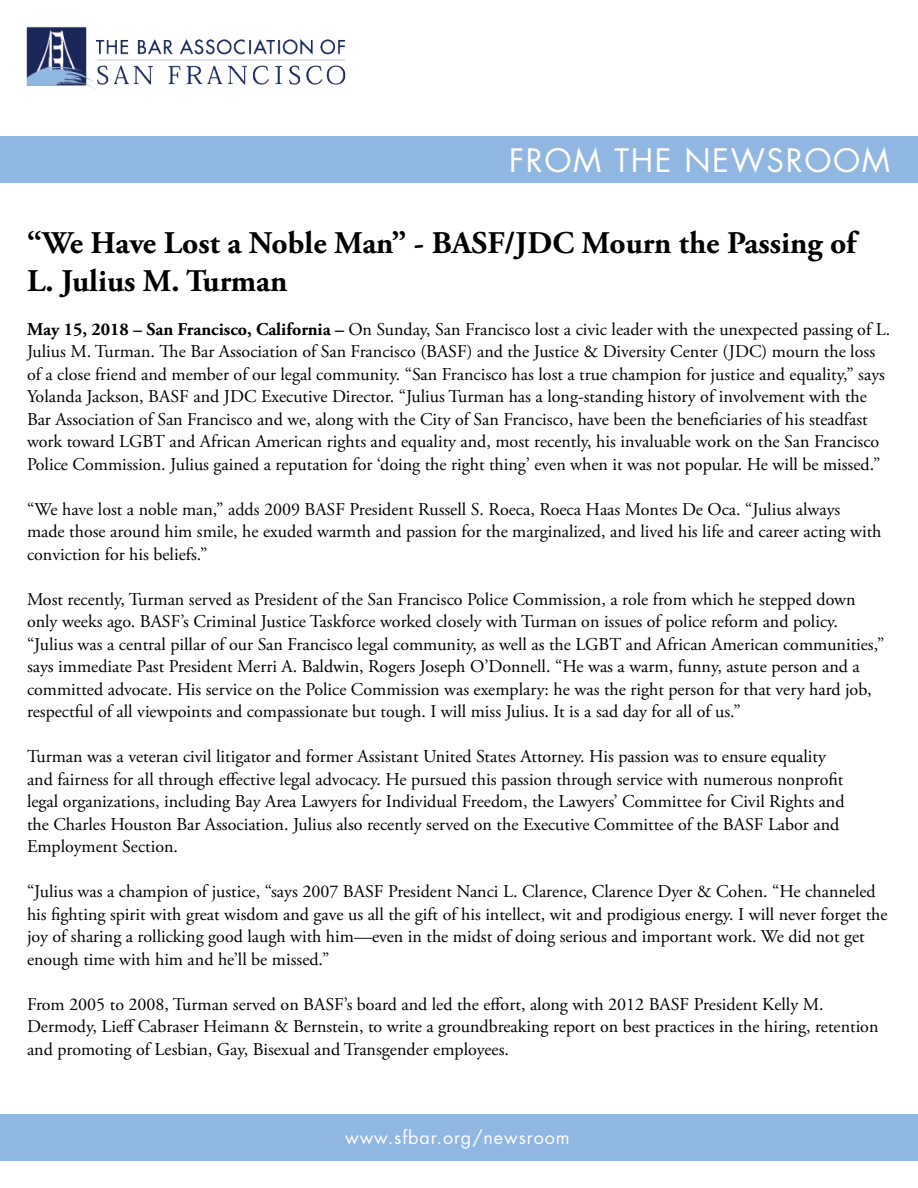
<style>
.page{position:relative;width:918px;height:1188px;background:#fff}
.page>*{position:absolute;margin:0;border:0;box-sizing:border-box;transform-origin:0 0}
.t1{font:700 31.5px/37.8px "Adobe Garamond Pro";color:#000}
.t2{font:31.5px "Futura Std";letter-spacing:.05em;color:#fff}
.t3{font:18px/22.5px "Adobe Garamond Pro";color:#000}
.t4{font:18px "Futura Std";letter-spacing:.05em;color:#fff}
.s1{font-weight:700}
</style>
<div class="page">
<img style="left:26px;top:26px;width:320px;height:64px">
<div style="left:0;top:137px;width:918px;height:46px;background:#90b7e1"></div>
<div style="left:0;top:1115px;width:918px;height:46px;background:#90b7e1"></div>
<h1 class="t2" style="left:509px;top:140px;width:382px">FROM THE NEWSROOM</h1>
<h1 class="t1" style="left:27px;top:225px;width:831px">“We Have Lost a Noble Man” - BASF/JDC Mourn the Passing of<br>L. Julius M. Turman</h1>
<p class="t3" style="left:27px;top:319px;width:865px"><span class="s1">May 15, 2018 – San Francisco, California –</span> On Sunday, San Francisco lost a civic leader with the unexpected passing of L.<br>Julius M. Turman. The Bar Association of San Francisco (BASF) and the Justice &amp; Diversity Center (JDC) mourn the loss of a close friend and member of our legal community. “San Francisco has lost a true champion for justice and equality,” says Yolanda Jackson, BASF and JDC Executive Director. “Julius Turman has a long-standing history of involvement with the Bar Association of San Francisco and we, along with the City of San Francisco, have been the beneficiaries of his steadfast work toward LGBT and African American rights and equality and, most recently, his invaluable work on the San Francisco Police Commission. Julius gained a reputation for ‘doing the right thing’ even when it was not popular. He will be missed.”</p>
<p class="t3" style="left:27px;top:499px;width:856px">“We have lost a noble man,” adds 2009 BASF President Russell S. Roeca, Roeca Haas Montes De Oca. “Julius always made those around him smile, he exuded warmth and passion for the marginalized, and lived his life and career acting with conviction for his beliefs.”</p>
<p class="t3" style="left:27px;top:589px;width:859px">Most recently, Turman served as President of the San Francisco Police Commission, a role from which he stepped down only weeks ago. BASF’s Criminal Justice Taskforce worked closely with Turman on issues of police reform and policy. “Julius was a central pillar of our San Francisco legal community, as well as the LGBT and African American communities,” says immediate Past President Merri A. Baldwin, Rogers Joseph O’Donnell. “He was a warm, funny, astute person and a committed advocate. His service on the Police Commission was exemplary: he was the right person for that very hard job, respectful of all viewpoints and compassionate but tough. I will miss Julius. It is a sad day for all of us.”</p>
<p class="t3" style="left:27px;top:746px;width:819px">Turman was a veteran civil litigator and former Assistant United States Attorney. His passion was to ensure equality and fairness for all through effective legal advocacy. He pursued this passion through service with numerous nonprofit legal organizations, including Bay Area Lawyers for Individual Freedom, the Lawyers’ Committee for Civil Rights and the Charles Houston Bar Association. Julius also recently served on the Executive Committee of the BASF Labor and Employment Section.</p>
<p class="t3" style="left:27px;top:881px;width:862px">“Julius was a champion of justice, “says 2007 BASF President Nanci L. Clarence, Clarence Dyer &amp; Cohen. “He channeled his fighting spirit with great wisdom and gave us all the gift of his intellect, wit and prodigious energy. I will never forget the joy of sharing a rollicking good laugh with him—even in the midst of doing serious and important work. We did not get enough time with him and he’ll be missed.”</p>
<p class="t3" style="left:27px;top:994px;width:853px">From 2005 to 2008, Turman served on BASF’s board and led the effort, along with 2012 BASF President Kelly M.<br>Dermody, Lieff Cabraser Heimann &amp; Bernstein, to write a groundbreaking report on best practices in the hiring, retention and promoting of Lesbian, Gay, Bisexual and Transgender employees.</p>
<p class="t4" style="left:345px;top:1126px;width:226px">www.sfbar.org/newsroom</p>
</div>
